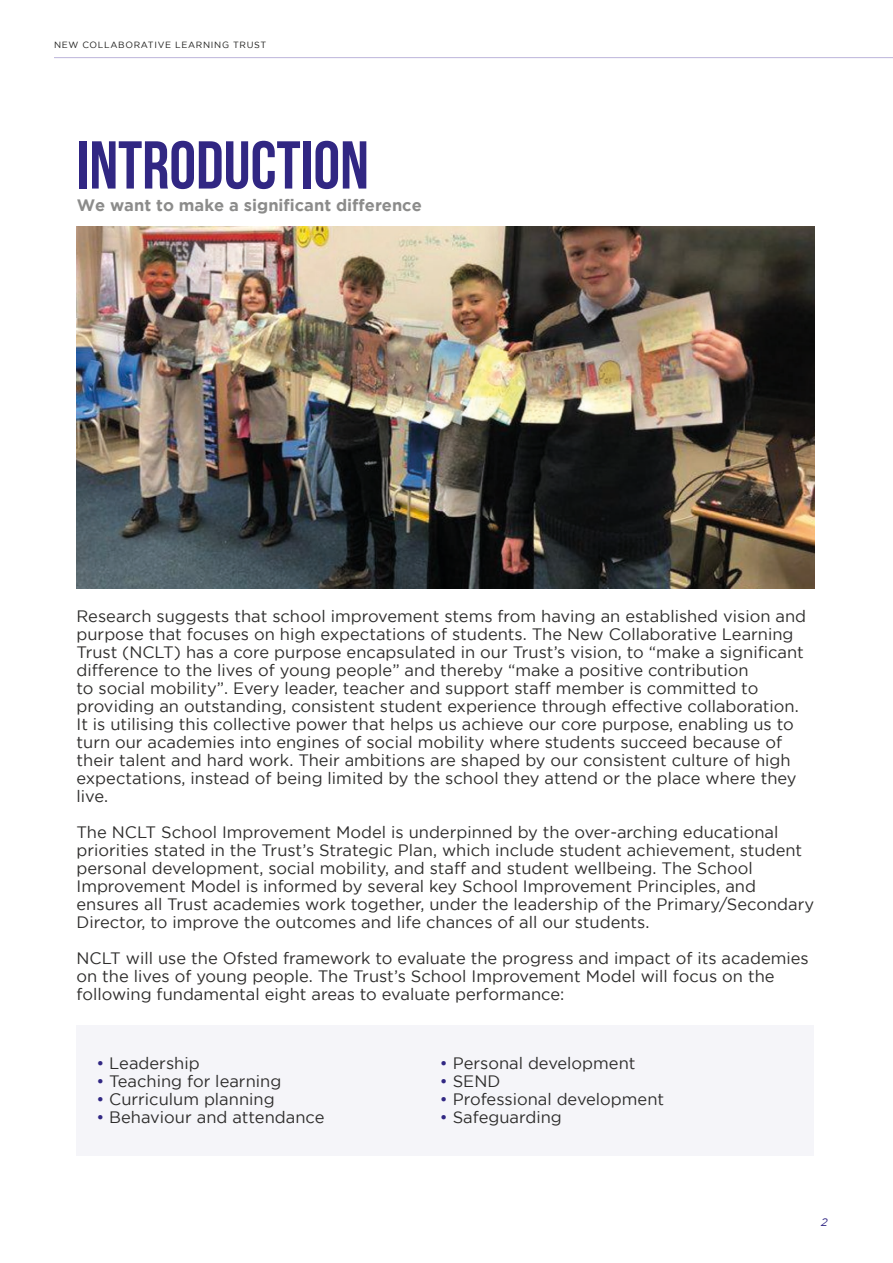
<style>
.page{position:relative;width:893px;height:1263px;background:#fff}
.page>*{position:absolute;margin:0;border:0;box-sizing:border-box;transform-origin:0 0}
.t1{font:700 67.5px "Bebas Neue";color:#312783}
.t2{font:16.5px/18px "Gotham";color:#2e2d2c}
.t3{font:700 16.5px "Gotham";color:#1d1d1b}
.t4{font:italic 10.95px "Gotham";color:#312783}
.t5{font:9px "Gotham";letter-spacing:.075em;color:#1d1d1b}
.s1{color:#312783}
</style>
<div class="page">
<img style="left:77px;top:227px;width:737px;height:362px">
<div style="left:77px;top:1025px;width:737px;height:131px;background:#f5f5f9"></div>
<hr style="left:54px;top:57px;width:839px;height:1px;background:#bdb5db">
<p class="t5" style="left:54px;top:39px;width:214px">NEW COLLABORATIVE LEARNING TRUST</p>
<p class="t1" style="left:77px;top:128px;width:294px">INTRODUCTION</p>
<p class="t3" style="left:77px;top:195px;width:347px">We want to make a significant difference</p>
<p class="t2" style="left:77px;top:607px;width:731px">Research suggests that school improvement stems from having an established vision and purpose that focuses on high expectations of students. The New Collaborative Learning Trust (NCLT) has a core purpose encapsulated in our Trust’s vision, to “make a significant difference to the lives of young people” and thereby “make a positive contribution<br>to social mobility”. Every leader, teacher and support staff member is committed to providing an outstanding, consistent student experience through effective collaboration.<br>It is utilising this collective power that helps us achieve our core purpose, enabling us to turn our academies into engines of social mobility where students succeed because of their talent and hard work. Their ambitions are shaped by our consistent culture of high expectations, instead of being limited by the school they attend or the place where they live.</p>
<p class="t2" style="left:77px;top:823px;width:739px">The NCLT School Improvement Model is underpinned by the over-arching educational priorities stated in the Trust’s Strategic Plan, which include student achievement, student personal development, social mobility, and staff and student wellbeing. The School Improvement Model is informed by several key School Improvement Principles, and ensures all Trust academies work together, under the leadership of the Primary/Secondary Director, to improve the outcomes and life chances of all our students.</p>
<p class="t2" style="left:77px;top:949px;width:734px">NCLT will use the Ofsted framework to evaluate the progress and impact of its academies on the lives of young people. The Trust’s School Improvement Model will focus on the following fundamental eight areas to evaluate performance:</p>
<p class="t2" style="left:96px;top:1053px;width:105px"><span class="s1">•</span> Leadership</p>
<p class="t2" style="left:96px;top:1071px;width:186px"><span class="s1">•</span> Teaching for learning</p>
<p class="t2" style="left:96px;top:1089px;width:180px"><span class="s1">•</span> Curriculum planning</p>
<p class="t2" style="left:96px;top:1107px;width:230px"><span class="s1">•</span> Behaviour and attendance</p>
<p class="t2" style="left:440px;top:1053px;width:197px"><span class="s1">•</span> Personal development</p>
<p class="t2" style="left:440px;top:1071px;width:62px"><span class="s1">•</span> SEND</p>
<p class="t2" style="left:440px;top:1089px;width:226px"><span class="s1">•</span> Professional development</p>
<p class="t2" style="left:440px;top:1107px;width:124px"><span class="s1">•</span> Safeguarding</p>
<p class="t4" style="left:821px;top:1215px;width:8px">2</p>
</div>
